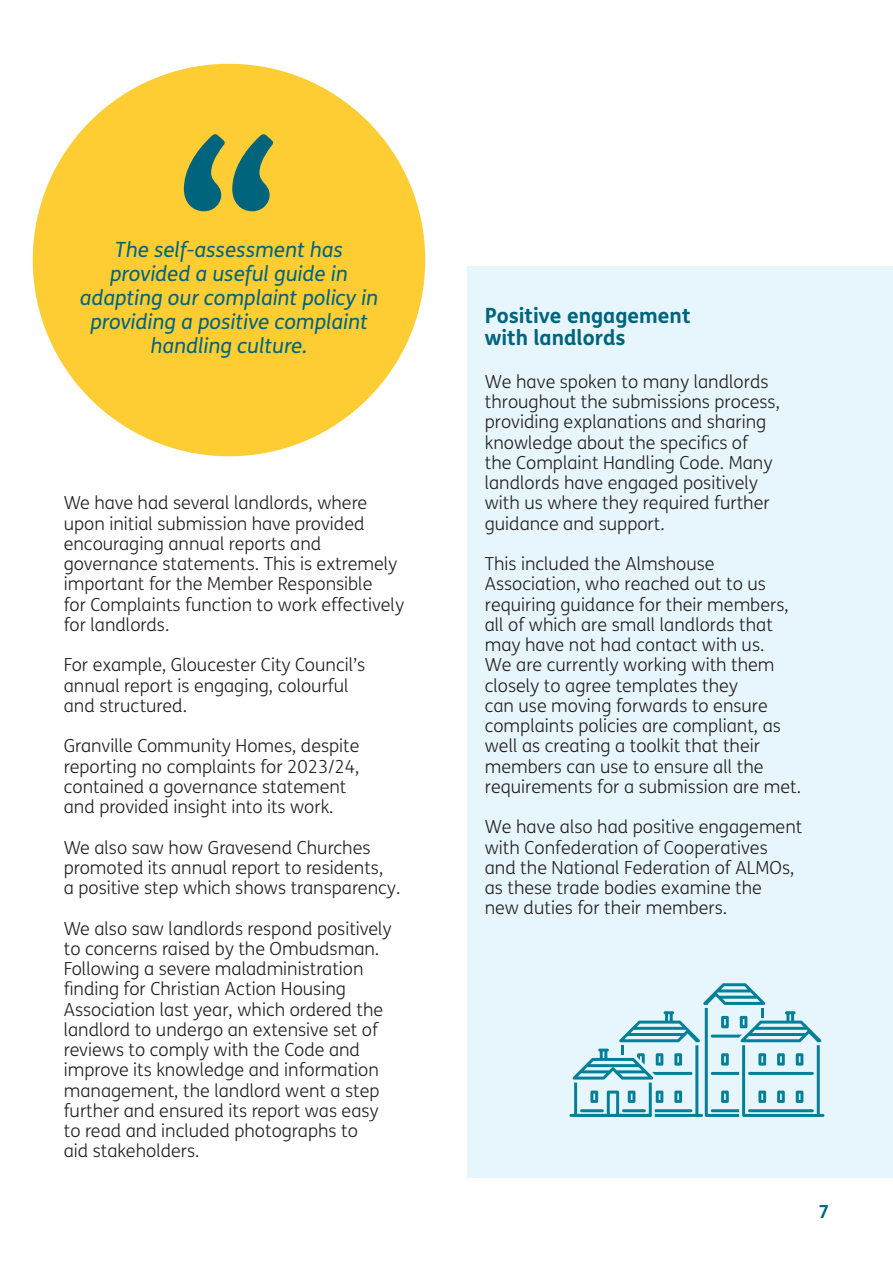
<style>
.page{position:relative;width:893px;height:1263px;background:#fff}
.page>*{position:absolute;margin:0;border:0;box-sizing:border-box;transform-origin:0 0}
.t1{font:700 225px "FS Me";color:#00657c}
.t2{font:italic 21px/24px "FS Me";color:#00657c;text-align:center}
.t3{font:700 21px/22.6px "FS Me";color:#00657c}
.t4{font:300 18px/20.2px "FS Me";color:#231f20}
.t5{font:700 18px "FS Me";color:#00657c}
</style>
<div class="page">
<div style="left:468px;top:266px;width:425px;height:912px;background:#e7f6fc"></div>
<div style="left:33px;top:64px;width:392px;height:392px;background:#fecd33;border-radius:50%"></div>
<hr style="left:569px;top:1114px;width:83px;height:3px;background:#038097">
<svg style="left:572px;top:983px;width:252px;height:134px"></svg>
<p class="t1" style="left:174px;top:44px;width:112px">“</p>
<p class="t2" style="left:80px;top:237px;width:300px">The self-assessment has provided a useful guide in adapting our complaint policy in providing a positive complaint handling culture.</p>
<p class="t4" style="left:64px;top:492px;width:342px">We have had several landlords, where upon initial submission have provided encouraging annual reports and governance statements. This is extremely important for the Member Responsible<br>for Complaints function to work effectively for landlords.</p>
<p class="t4" style="left:64px;top:654px;width:303px">For example, Gloucester City Council’s annual report is engaging, colourful and structured.</p>
<p class="t4" style="left:64px;top:735px;width:297px">Granville Community Homes, despite reporting no complaints for 2023/24, contained a governance statement and provided insight into its work.</p>
<p class="t4" style="left:64px;top:837px;width:338px">We also saw how Gravesend Churches promoted its annual report to residents,<br>a positive step which shows transparency.</p>
<p class="t4" style="left:64px;top:918px;width:329px">We also saw landlords respond positively to concerns raised by the Ombudsman.<br>Following a severe maladministration finding for Christian Action Housing Association last year, which ordered the landlord to undergo an extensive set of reviews to comply with the Code and improve its knowledge and information management, the landlord went a step further and ensured its report was easy to read and included photographs to<br>aid stakeholders.</p>
<p class="t3" style="left:485px;top:303px;width:207px">Positive engagement with landlords</p>
<p class="t4" style="left:485px;top:371px;width:297px">We have spoken to many landlords throughout the submissions process, providing explanations and sharing knowledge about the specifics of<br>the Complaint Handling Code. Many landlords have engaged positively with us where they required further guidance and support.</p>
<p class="t4" style="left:485px;top:553px;width:318px">This included the Almshouse Association, who reached out to us requiring guidance for their members, all of which are small landlords that may have not had contact with us.<br>We are currently working with them closely to agree templates they<br>can use moving forwards to ensure complaints policies are compliant, as well as creating a toolkit that their members can use to ensure all the requirements for a submission are met.</p>
<p class="t4" style="left:485px;top:816px;width:319px">We have also had positive engagement with Confederation of Cooperatives and the National Federation of ALMOs, as these trade bodies examine the<br>new duties for their members.</p>
<p class="t5" style="left:819px;top:1198px;width:12px">7</p>
</div>
